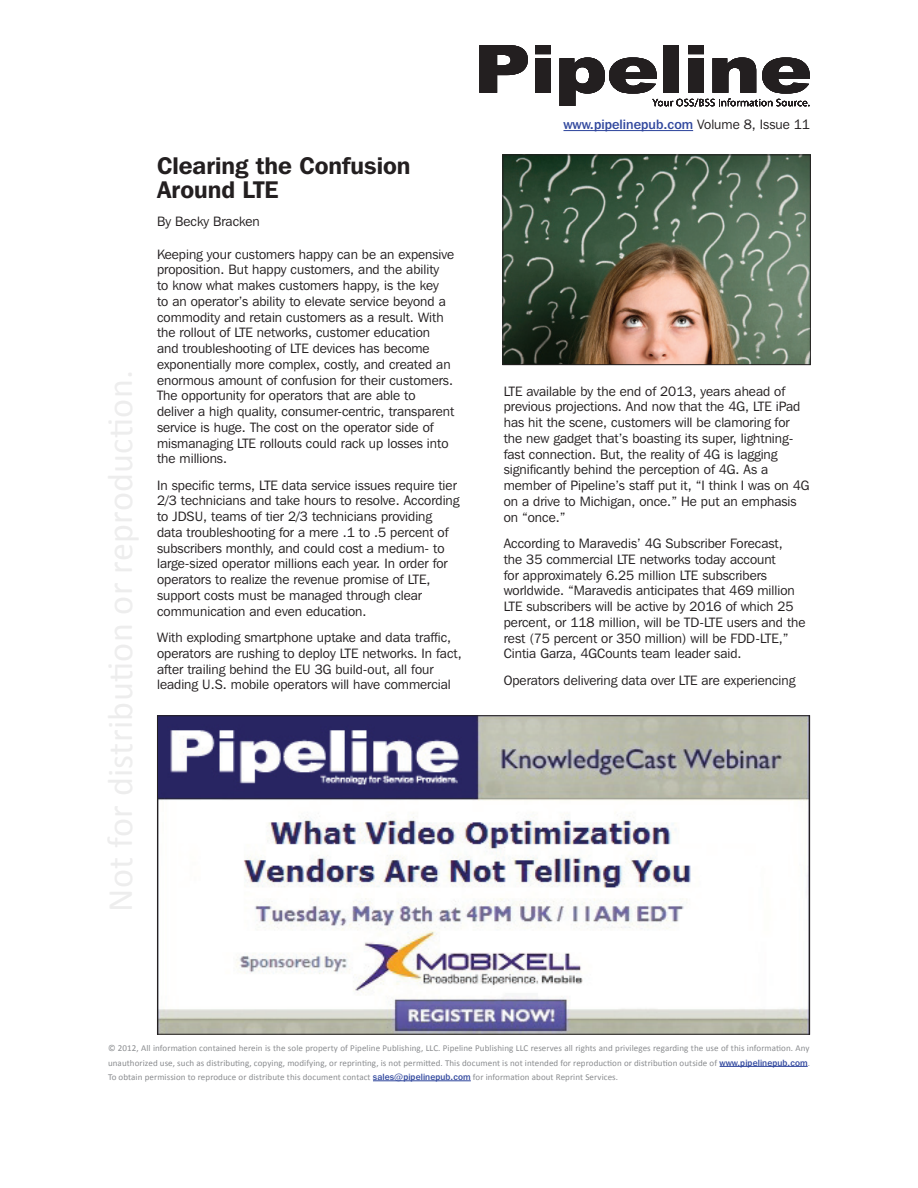
<style>
.page{position:relative;width:918px;height:1188px;background:#fff}
.page>*{position:absolute;margin:0;border:0;box-sizing:border-box;transform-origin:0 0}
.t1{font:600 24px/24px "Franklin Gothic IT Cby BT";color:#231f20}
.t2{font:13.5px/15.8px "Franklin Gothic IT Cby BT";color:#231f20}
.t3{font:500 13.5px "Franklin Gothic IT Cby BT";color:#31489e}
.t4{font:9px/14.4px "Calibri";letter-spacing:.01em;color:#8a8c8f;text-align:justify}
.s1{font-weight:400;color:#231f20}
.s2{font-family:"Franklin Gothic IT Cby BT";font-weight:500;color:#31489e}
</style>
<div class="page">
<hr style="left:720px;top:1066px;width:88px;height:1px;background:#31489e">
<hr style="left:373px;top:1080px;width:98px;height:1px;background:#31489e">
<svg style="left:479px;top:45px;width:49px;height:48px"></svg>
<svg style="left:535px;top:45px;width:16px;height:48px"></svg>
<svg style="left:559px;top:45px;width:251px;height:62px"></svg>
<hr style="left:563px;top:130px;width:130px;height:1px;background:#31489e">
<img style="left:504px;top:156px;width:305px;height:207px">
<div style="left:502px;top:154px;width:309px;height:211px;border:1px solid #231f20"></div>
<img style="left:159px;top:717px;width:649px;height:316px">
<h1 class="t1" style="left:157px;top:153px;width:255px">Clearing the Confusion<br>Around LTE</h1>
<p class="t2" style="left:157px;top:213px;width:104px">By Becky Bracken</p>
<p class="t2" style="left:157px;top:246px;width:299px">Keeping your customers happy can be an expensive proposition. But happy customers, and the ability<br>to know what makes customers happy, is the key<br>to an operator’s ability to elevate service beyond a commodity and retain customers as a result. With the rollout of LTE networks, customer education and troubleshooting of LTE devices has become exponentially more complex, costly, and created an enormous amount of confusion for their customers.<br>The opportunity for operators that are able to deliver a high quality, consumer-centric, transparent service is huge. The cost on the operator side of mismanaging LTE rollouts could rack up losses into the millions.</p>
<p class="t2" style="left:157px;top:477px;width:304px">In specific terms, LTE data service issues require tier 2/3 technicians and take hours to resolve. According to JDSU, teams of tier 2/3 technicians providing data troubleshooting for a mere .1 to .5 percent of subscribers monthly, and could cost a medium- to large-sized operator millions each year. In order for operators to realize the revenue promise of LTE, support costs must be managed through clear communication and even education.</p>
<p class="t2" style="left:157px;top:629px;width:306px">With exploding smartphone uptake and data traffic, operators are rushing to deploy LTE networks. In fact, after trailing behind the EU 3G build-out, all four leading U.S. mobile operators will have commercial</p>
<p class="t3" style="left:563px;top:116px;width:248px">www.pipelinepub.com <span class="s1">Volume 8, Issue 11</span></p>
<p class="t2" style="left:504px;top:383px;width:307px">LTE available by the end of 2013, years ahead of previous projections. And now that the 4G, LTE iPad has hit the scene, customers will be clamoring for the new gadget that’s boasting its super, lightning&shy;fast connection. But, the reality of 4G is lagging significantly behind the perception of 4G. As a member of Pipeline’s staff put it, “I think I was on 4G on a drive to Michigan, once.” He put an emphasis on “once.”</p>
<p class="t2" style="left:504px;top:535px;width:303px">According to Maravedis’ 4G Subscriber Forecast,<br>the 35 commercial LTE networks today account<br>for approximately 6.25 million LTE subscribers worldwide. “Maravedis anticipates that 469 million LTE subscribers will be active by 2016 of which 25 percent, or 118 million, will be TD-LTE users and the rest (75 percent or 350 million) will be FDD-LTE,” Cintia Garza, 4GCounts team leader said.</p>
<p class="t2" style="left:504px;top:672px;width:293px">Operators delivering data over LTE are experiencing</p>
<p class="t4" style="left:108px;top:1041px;width:704px">© 2012, All information contained herein is the sole property of Pipeline Publishing, LLC. Pipeline Publishing LLC reserves all rights and privileges regarding the use of this information. Any unauthorized use, such as distributing, copying, modifying, or reprinting, is not permitted. This document is not intended for reproduction or distribution outside of <span class="s2">www.pipelinepub.com</span>.<br>To obtain permission to reproduce or distribute this document contact <span class="s2">sales@pipelinepub.com</span> for information about Reprint Services.</p>
</div>
